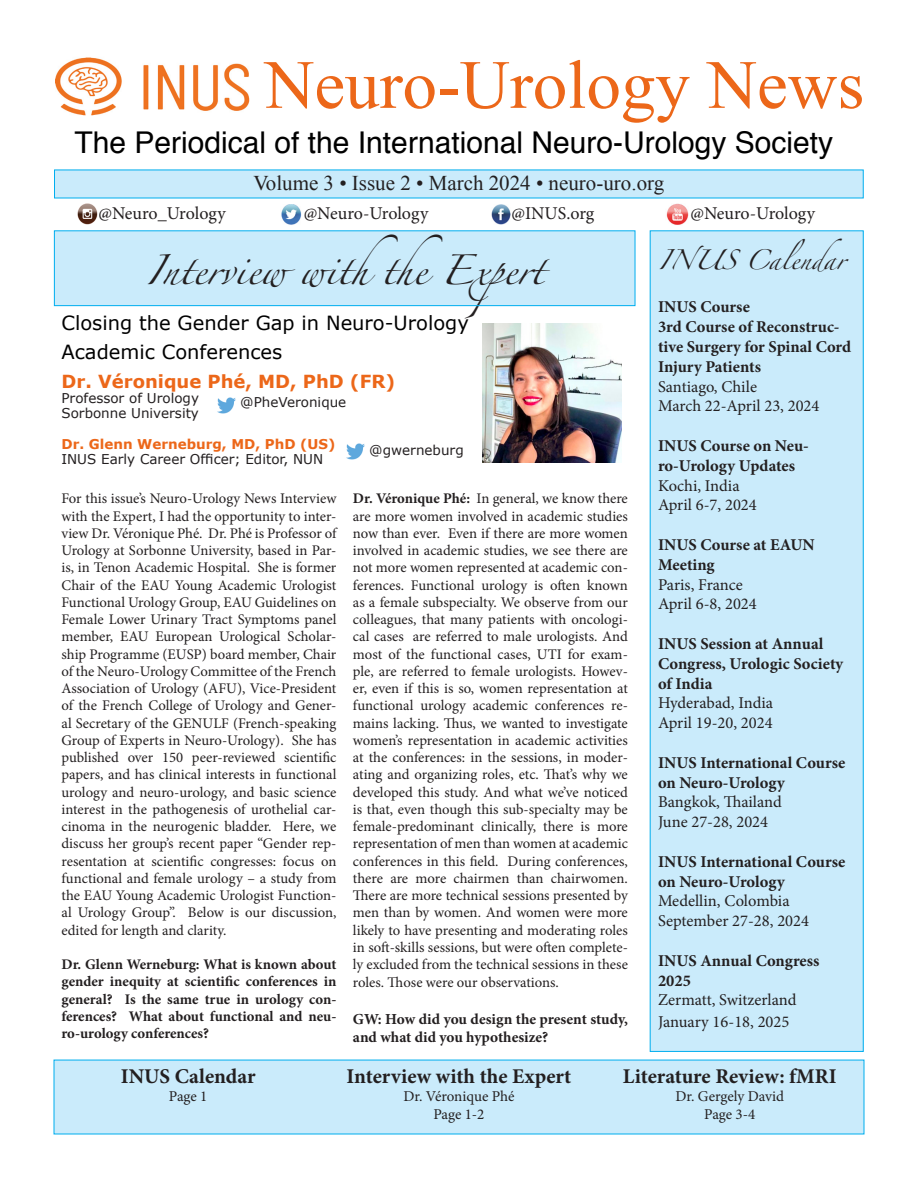
<style>
.page{position:relative;width:918px;height:1188px;background:#fff}
.page>*{position:absolute;margin:0;border:0;box-sizing:border-box;transform-origin:0 0}
.t1{font:69px "Times New Roman";color:#ec6719}
.t2{font:30px "Helvetica";color:#000}
.t3{font:27px "Zapfino";color:#231f20}
.t4{font:700 21px "Minion Pro";color:#231f20}
.t5{font:21px "Times New Roman";color:#231f20}
.t6{font:19.5px "Verdana";color:#000}
.t7{font:18px "Minion Pro";color:#231f20}
.t8{font:700 18px "Verdana";color:#ec6719}
.t9{font:18px "Zapfino";color:#231f20}
.t10{font:700 16.5px/19.8px "Minion Pro";color:#231f20}
.t11{font:16.5px "Minion Pro";color:#231f20}
.t12{font:700 15.3px/18.3px "Minion Pro";color:#231f20}
.t13{font:15px "Minion Pro";letter-spacing:-.005em;color:#231f20}
.t14{font:14.7px/17.2px "Minion Pro";color:#231f20;text-align:justify}
.t15{font:700 14.7px/17.2px "Minion Pro";color:#231f20;text-align:justify}
.t16{font:13.5px "Verdana";color:#231f20}
.t17{font:700 13.5px "Verdana";color:#ec6719}
.s1{font-weight:700}
</style>
<div class="page">
<div style="left:54px;top:170px;width:810px;height:28px;background:#caebfb"></div>
<div style="left:54px;top:1060px;width:810px;height:74px;background:#caebfb"></div>
<img style="left:56px;top:57px;width:194px;height:59px">
<div style="left:650px;top:231px;width:213px;height:820px;background:#caebfb"></div>
<div style="left:650px;top:230px;width:214px;height:822px;border:1px solid #00aeef"></div>
<div style="left:54px;top:231px;width:581px;height:75px;background:#caebfb"></div>
<div style="left:54px;top:230px;width:581px;height:76px;border:1px solid #00aeef"></div>
<img style="left:346px;top:444px;width:19px;height:15px">
<img style="left:77px;top:203px;width:21px;height:21px">
<img style="left:281px;top:205px;width:21px;height:20px">
<img style="left:491px;top:205px;width:20px;height:20px">
<img style="left:666px;top:203px;width:22px;height:22px">
<img style="left:482px;top:324px;width:140px;height:139px">
<img style="left:217px;top:398px;width:19px;height:15px">
<p class="t1" style="left:265px;top:38px;width:601px">Neuro-Urology News</p>
<p class="t2" style="left:75px;top:119px;width:760px">The Periodical of the International Neuro-Urology Society</p>
<p class="t5" style="left:253px;top:169px;width:412px">Volume 3 • Issue 2 • March 2024 • neuro-uro.org</p>
<p class="t7" style="left:99px;top:202px;width:129px">@Neuro_Urology</p>
<p class="t7" style="left:304px;top:202px;width:126px">@Neuro-Urology</p>
<p class="t7" style="left:512px;top:202px;width:84px">@INUS.org</p>
<p class="t7" style="left:690px;top:202px;width:126px">@Neuro-Urology</p>
<p class="t3" style="left:145px;top:259px;width:400px">Interview withthe Expert</p>
<p class="t6" style="left:62px;top:311px;width:409px">Closing the Gender Gap in Neuro-Urology</p>
<p class="t6" style="left:62px;top:340px;width:222px">Academic Conferences</p>
<p class="t8" style="left:62px;top:369px;width:335px">Dr. Véronique Phé, MD, PhD (FR)</p>
<p class="t16" style="left:62px;top:389px;width:139px">Professor of Urology</p>
<p class="t16" style="left:62px;top:404px;width:139px">Sorbonne University</p>
<p class="t17" style="left:62px;top:435px;width:275px">Dr. Glenn Werneburg, MD, PhD (US)</p>
<p class="t16" style="left:62px;top:450px;width:263px">INUS Early Career Officer; Editor, NUN</p>
<p class="t16" style="left:240px;top:394px;width:108px">@PheVeronique</p>
<p class="t16" style="left:369px;top:441px;width:96px">@gwerneburg</p>
<p class="t14" style="left:62px;top:490px;width:276px">For this issue’s Neuro-Urology News Interview with the Expert, I had the opportunity to inter&shy;view Dr. Véronique Phé. Dr. Phé is Professor of Urology at Sorbonne University, based in Par&shy;is, in Tenon Academic Hospital. She is former Chair of the EAU Young Academic Urologist Functional Urology Group, EAU Guidelines on Female Lower Urinary Tract Symptoms panel member, EAU European Urological Scholar&shy;ship Programme (EUSP) board member, Chair of the Neuro-Urology Committee of the French Association of Urology (AFU), Vice-President of the French College of Urology and Gener&shy;al Secretary of the GENULF (French-speaking Group of Experts in Neuro-Urology). She has published over 150 peer-reviewed scientific papers, and has clinical interests in functional urology and neuro-urology, and basic science interest in the pathogenesis of urothelial car&shy;cinoma in the neurogenic bladder. Here, we discuss her group’s recent paper “Gender rep&shy;resentation at scientific congresses: focus on functional and female urology – a study from the EAU Young Academic Urologist Function&shy;al Urology Group”. Below is our discussion, edited for length and clarity.</p>
<p class="t15" style="left:62px;top:956px;width:276px">Dr. Glenn Werneburg: What is known about gender inequity at scientific conferences in general? Is the same true in urology con&shy;ferences? What about functional and neu&shy;ro-urology conferences?</p>
<p class="t14" style="left:353px;top:490px;width:276px"><span class="s1">Dr. Véronique Phé:</span> In general, we know there are more women involved in academic studies now than ever. Even if there are more women involved in academic studies, we see there are not more women represented at academic con&shy;ferences. Functional urology is often known as a female subspecialty. We observe from our colleagues, that many patients with oncologi&shy;cal cases are referred to male urologists. And most of the functional cases, UTI for exam&shy;ple, are referred to female urologists. Howev&shy;er, even if this is so, women representation at functional urology academic conferences re&shy;mains lacking. Thus, we wanted to investigate women’s representation in academic activities at the conferences: in the sessions, in moder&shy;ating and organizing roles, etc. That’s why we developed this study. And what we’ve noticed is that, even though this sub-specialty may be female-predominant clinically, there is more representation of men than women at academic conferences in this field. During conferences, there are more chairmen than chairwomen.<br>There are more technical sessions presented by men than by women. And women were more likely to have presenting and moderating roles in soft-skills sessions, but were often complete&shy;ly excluded from the technical sessions in these roles. Those were our observations.</p>
<p class="t12" style="left:353px;top:1010px;width:276px">GW: How did you design the present study, and what did you hypothesize?</p>
<p class="t9" style="left:658px;top:252px;width:189px">INUS Calendar</p>
<p class="t10" style="left:658px;top:297px;width:93px">INUS Course</p>
<p class="t10" style="left:658px;top:317px;width:195px">3rd Course of Reconstruc&shy;tive Surgery for Spinal Cord<br>Injury Patients</p>
<p class="t11" style="left:658px;top:375px;width:100px">Santiago, Chile</p>
<p class="t11" style="left:658px;top:395px;width:163px">March 22-April 23, 2024</p>
<p class="t10" style="left:658px;top:436px;width:152px">INUS Course on Neu&shy;ro-Urology Updates</p>
<p class="t11" style="left:658px;top:474px;width:83px">Kochi, India</p>
<p class="t11" style="left:658px;top:494px;width:100px">April 6-7, 2024</p>
<p class="t10" style="left:658px;top:535px;width:158px">INUS Course at EAUN<br>Meeting</p>
<p class="t11" style="left:658px;top:573px;width:86px">Paris, France</p>
<p class="t11" style="left:658px;top:593px;width:100px">April 6-8, 2024</p>
<p class="t10" style="left:658px;top:634px;width:187px">INUS Session at Annual<br>Congress, Urologic Society of India</p>
<p class="t11" style="left:658px;top:692px;width:117px">Hyderabad, India</p>
<p class="t11" style="left:658px;top:712px;width:116px">April 19-20, 2024</p>
<p class="t10" style="left:658px;top:752px;width:189px">INUS International Course on Neuro-Urology</p>
<p class="t11" style="left:658px;top:791px;width:125px">Bangkok, Thailand</p>
<p class="t11" style="left:658px;top:811px;width:112px">June 27-28, 2024</p>
<p class="t10" style="left:658px;top:851px;width:189px">INUS International Course on Neuro-Urology</p>
<p class="t11" style="left:658px;top:890px;width:133px">Medellin, Colombia</p>
<p class="t11" style="left:658px;top:910px;width:152px">September 27-28, 2024</p>
<p class="t10" style="left:658px;top:950px;width:163px">INUS Annual Congress<br>2025</p>
<p class="t11" style="left:658px;top:989px;width:140px">Zermatt, Switzerland</p>
<p class="t11" style="left:658px;top:1011px;width:133px">January 16-18, 2025</p>
<p class="t4" style="left:121px;top:1062px;width:136px">INUS Calendar</p>
<p class="t13" style="left:169px;top:1086px;width:40px">Page 1</p>
<p class="t4" style="left:347px;top:1062px;width:226px">Interview with the Expert</p>
<p class="t13" style="left:404px;top:1086px;width:112px">Dr. Véronique Phé</p>
<p class="t13" style="left:433px;top:1104px;width:53px">Page 1-2</p>
<p class="t4" style="left:623px;top:1062px;width:215px">Literature Review: fMRI</p>
<p class="t13" style="left:675px;top:1086px;width:110px">Dr. Gergely David</p>
<p class="t13" style="left:704px;top:1104px;width:53px">Page 3-4</p>
</div>
